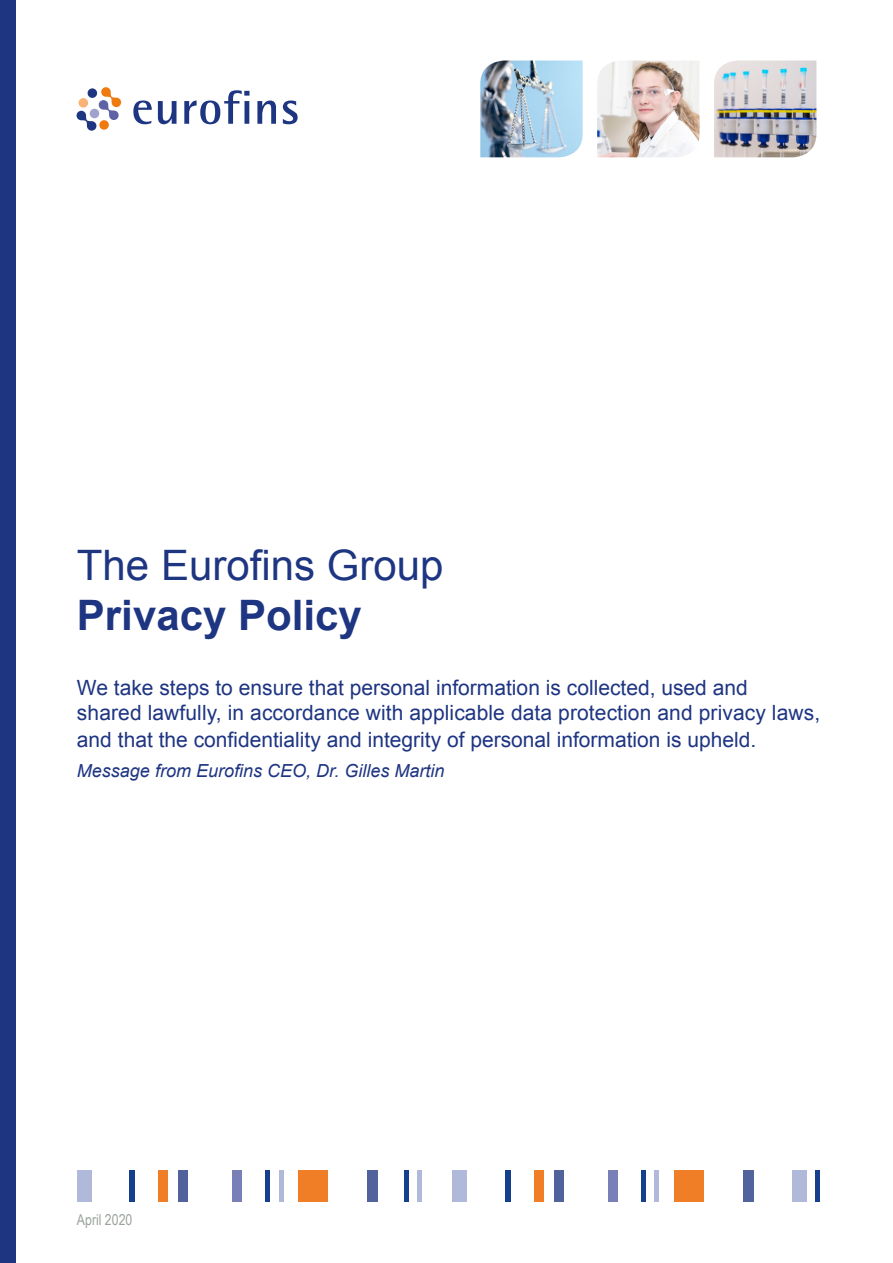
<style>
.page{position:relative;width:893px;height:1263px;background:#fff}
.page>*{position:absolute;margin:0;border:0;box-sizing:border-box;transform-origin:0 0}
.t1{font:42px "Arial";color:#1e3582}
.t2{font:700 42px "Arial";color:#1e3582}
.t3{font:21px/26.1px "Arial";color:#1e3582}
.t4{font:italic 18px "Arial";color:#1e3582}
.t5{font:15px "Arial Narrow";color:#9aa39c}
</style>
<div class="page">
<div style="left:0;top:0;width:15px;height:1263px;background:#1e3582"></div>
<svg style="left:77px;top:87px;width:44px;height:44px"></svg>
<div style="left:99px;top:120px;width:10px;height:10px;background:#ef7b10;border-radius:50%"></div>
<div style="left:79px;top:98px;width:9px;height:10px;background:#f8b375;border-radius:50%"></div>
<div style="left:88px;top:88px;width:9px;height:10px;background:#1e3582;border-radius:50%"></div>
<svg style="left:133px;top:101px;width:19px;height:23px"></svg>
<svg style="left:158px;top:101px;width:18px;height:23px"></svg>
<svg style="left:184px;top:90px;width:65px;height:34px"></svg>
<svg style="left:257px;top:101px;width:19px;height:23px"></svg>
<svg style="left:283px;top:101px;width:15px;height:23px"></svg>
<img style="left:480px;top:61px;width:103px;height:96px">
<img style="left:597px;top:61px;width:103px;height:96px">
<img style="left:714px;top:61px;width:102px;height:96px">
<hr style="left:815px;top:1171px;width:4px;height:31px;background:#163f8d">
<div style="left:77px;top:1171px;width:14px;height:31px;background:#b1b9da"></div>
<div style="left:129px;top:1171px;width:5px;height:31px;background:#163f8d"></div>
<div style="left:159px;top:1171px;width:9px;height:31px;background:#ef7e26"></div>
<div style="left:178px;top:1171px;width:10px;height:31px;background:#51629d"></div>
<div style="left:232px;top:1171px;width:9px;height:31px;background:#797fb7"></div>
<hr style="left:265px;top:1171px;width:4px;height:31px;background:#163f8d">
<hr style="left:404px;top:1171px;width:4px;height:31px;background:#163f8d">
<hr style="left:279px;top:1171px;width:4px;height:31px;background:#b1b9da">
<div style="left:417px;top:1171px;width:5px;height:31px;background:#b1b9da"></div>
<div style="left:298px;top:1171px;width:30px;height:31px;background:#ef7e26"></div>
<div style="left:367px;top:1171px;width:10px;height:31px;background:#51629d"></div>
<div style="left:453px;top:1171px;width:14px;height:31px;background:#b1b9da"></div>
<div style="left:505px;top:1171px;width:5px;height:31px;background:#163f8d"></div>
<div style="left:534px;top:1171px;width:10px;height:31px;background:#ef7e26"></div>
<div style="left:554px;top:1171px;width:10px;height:31px;background:#51629d"></div>
<div style="left:608px;top:1171px;width:9px;height:31px;background:#797fb7"></div>
<hr style="left:641px;top:1171px;width:4px;height:31px;background:#163f8d">
<div style="left:654px;top:1171px;width:5px;height:31px;background:#b1b9da"></div>
<div style="left:674px;top:1171px;width:29px;height:31px;background:#ef7e26"></div>
<div style="left:743px;top:1171px;width:10px;height:31px;background:#51629d"></div>
<div style="left:792px;top:1171px;width:15px;height:31px;background:#b1b9da"></div>
<h1 class="t1" style="left:77px;top:541px;width:368px">The Eurofins Group</h1>
<h1 class="t2" style="left:77px;top:592px;width:286px">Privacy Policy</h1>
<p class="t3" style="left:77px;top:675px;width:745px">We take steps to ensure that personal information is collected, used and<br>shared lawfully, in accordance with applicable data protection and privacy laws, and that the confidentiality and integrity of personal information is upheld.</p>
<p class="t4" style="left:77px;top:759px;width:369px">Message from Eurofins CEO, Dr. Gilles Martin</p>
<p class="t5" style="left:77px;top:1209px;width:57px">April 2020</p>
</div>
